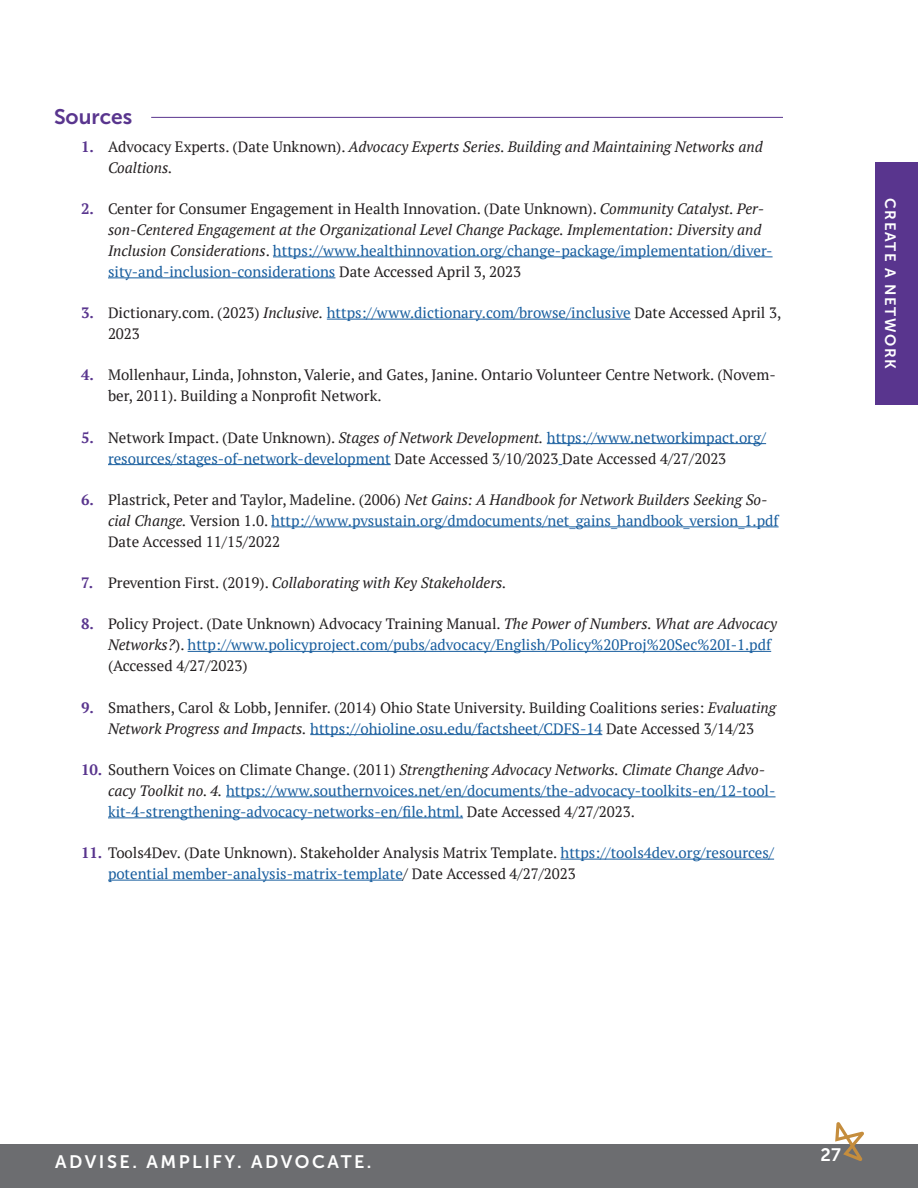
<style>
.page{position:relative;width:918px;height:1188px;background:#fff}
.page>*{position:absolute;margin:0;border:0;box-sizing:border-box;transform-origin:0 0}
.t1{font:21px "Museo Sans 700";color:#59358e}
.t2{font:18px "Museo Sans 700";letter-spacing:.14em;color:#fff}
.t3{font:15px/21px "PT Serif";color:#231f20}
.t4{font:italic 15px/21px "PT Serif";color:#231f20}
.t5{font:15px/21px "PT Serif";color:#175d9e}
.t6{font:15px "Museo Sans 700";letter-spacing:.1em;color:#fff}
.s1{font-weight:700;font-style:normal;color:#59358e}
.s2{font-style:normal}
.s3{font-style:normal;color:#175d9e}
.s4{font-weight:700;color:#59358e}
.s5{font-style:italic}
.s6{color:#175d9e}
.s7{color:#231f20}
.s8{font-style:italic;color:#231f20}
</style>
<div class="page">
<div style="left:0;top:1144px;width:918px;height:44px;background:#6c6d70"></div>
<svg style="left:835px;top:1122px;width:29px;height:39px"></svg>
<div style="left:875px;top:162px;width:43px;height:243px;background:#59358e"></div>
<hr style="left:151px;top:117px;width:632px;height:1px;background:#59358e">
<hr style="left:273px;top:256px;width:500px;height:1px;background:#175d9e">
<hr style="left:108px;top:278px;width:227px;height:1px;background:#175d9e">
<hr style="left:327px;top:319px;width:304px;height:1px;background:#175d9e">
<hr style="left:547px;top:443px;width:219px;height:1px;background:#175d9e">
<hr style="left:108px;top:464px;width:283px;height:1px;background:#175d9e">
<hr style="left:271px;top:526px;width:508px;height:1px;background:#175d9e">
<hr style="left:188px;top:651px;width:583px;height:1px;background:#175d9e">
<hr style="left:310px;top:734px;width:292px;height:1px;background:#175d9e">
<hr style="left:226px;top:796px;width:550px;height:1px;background:#175d9e">
<hr style="left:108px;top:818px;width:355px;height:1px;background:#175d9e">
<hr style="left:561px;top:859px;width:213px;height:1px;background:#175d9e">
<hr style="left:108px;top:880px;width:295px;height:1px;background:#175d9e">
<h1 class="t1" style="left:54px;top:105px;width:80px">Sources</h1>
<p class="t4" style="left:108px;top:136px;width:656px;text-indent:-27px"><span class="s1">1.</span> <span class="s2">Advocacy Experts. (Date Unknown).</span> Advocacy Experts Series. Building and Maintaining Networks and<br>Coaltions.</p>
<p class="t4" style="left:108px;top:198px;width:666px;text-indent:-27px"><span class="s1">2.</span> <span class="s2">Center for Consumer Engagement in Health Innovation. (Date Unknown).</span> Community Catalyst. Per&shy;son-Centered Engagement at the Organizational Level Change Package. Implementation: Diversity and Inclusion Considerations<span class="s2">.</span> <span class="s3">https://www.healthinnovation.org/change-package/implementation/diver&shy;sity-and-inclusion-considerations</span> <span class="s2">Date Accessed April 3, 2023</span></p>
<p class="t3" style="left:108px;top:302px;width:675px;text-indent:-27px"><span class="s4">3.</span> Dictionary.com. (2023) <span class="s5">Inclusive.</span> <span class="s6">https://www.dictionary.com/browse/inclusive</span> Date Accessed April 3,<br>2023</p>
<p class="t3" style="left:108px;top:364px;width:669px;text-indent:-27px"><span class="s4">4.</span> Mollenhaur, Linda, Johnston, Valerie, and Gates, Janine. Ontario Volunteer Centre Network. (Novem&shy;ber, 2011). Building a Nonprofit Network.</p>
<p class="t3" style="left:108px;top:427px;width:660px;text-indent:-27px"><span class="s4">5.</span> Network Impact. (Date Unknown). <span class="s5">Stages of Network Development.</span> <span class="s6">https://www.networkimpact.org/ resources/stages-of-network-development</span> Date Accessed 3/10/2023 Date Accessed 4/27/2023</p>
<p class="t3" style="left:108px;top:489px;width:672px;text-indent:-27px"><span class="s4">6.</span> Plastrick, Peter and Taylor, Madeline. (2006) <span class="s5">Net Gains: A Handbook for Network Builders Seeking So&shy;cial Change.</span> Version 1.0. <span class="s6">http://www.pvsustain.org/dmdocuments/net_gains_handbook_version_1.pdf<br></span>Date Accessed 11/15/2022</p>
<p class="t4" style="left:81px;top:572px;width:427px"><span class="s1">7.</span> <span class="s2">Prevention First. (2019).</span> Collaborating with Key Stakeholders.</p>
<p class="t5" style="left:108px;top:613px;width:671px;text-indent:-27px"><span class="s4">8.</span> <span class="s7">Policy Project. (Date Unknown) Advocacy Training Manual.</span> <span class="s8">The Power of Numbers. What are Advocacy<br>Networks?</span><span class="s7">).</span> http://www.policyproject.com/pubs/advocacy/English/Policy%20Proj%20Sec%20I-1.pdf <span class="s7">(Accessed 4/27/2023)</span></p>
<p class="t3" style="left:81px;top:697px;width:697px;text-align:center"><span class="s4">9.</span> Smathers, Carol &amp; Lobb, Jennifer. (2014) Ohio State University. Building Coalitions series: <span class="s5">Evaluating<br>Network Progress and Impacts.</span> <span class="s6">https://ohioline.osu.edu/factsheet/CDFS-14</span> Date Accessed 3/14/23</p>
<p class="t5" style="left:108px;top:759px;width:669px;text-indent:-27px"><span class="s4">10.</span> <span class="s7">Southern Voices on Climate Change. (2011)</span> <span class="s8">Strengthening Advocacy Networks. Climate Change Advo&shy;cacy Toolkit no. 4.</span> https://www.southernvoices.net/en/documents/the-advocacy-toolkits-en/12-tool&shy;kit-4-strengthening-advocacy-networks-en/file.html. <span class="s7">Date Accessed 4/27/2023.</span></p>
<p class="t3" style="left:108px;top:842px;width:668px;text-indent:-27px"><span class="s4">11.</span> Tools4Dev. (Date Unknown). Stakeholder Analysis Matrix Template. <span class="s6">https://tools4dev.org/resources/ potential member-analysis-matrix-template</span>/ Date Accessed 4/27/2023</p>
<p class="t6" style="left:899px;top:198px;width:172px;rotate:90deg">CREATE A NETWORK</p>
<p class="t2" style="left:55px;top:1152px;width:318px">ADVISE. AMPLIFY. ADVOCATE.</p>
<p class="t2" style="left:821px;top:1145px;width:22px">27</p>
</div>
